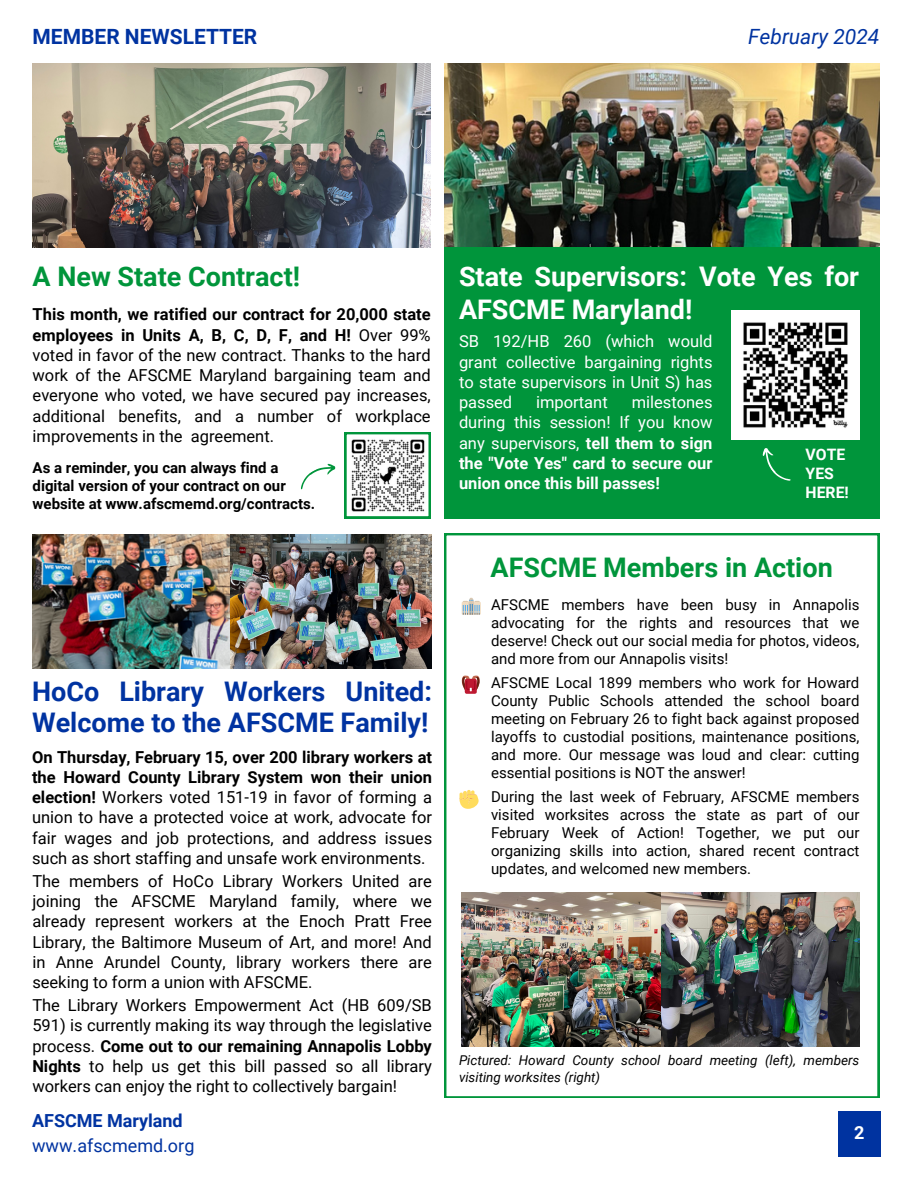
<style>
.page{position:relative;width:918px;height:1188px;background:#fff}
.page>*{position:absolute;margin:0;border:0;box-sizing:border-box;transform-origin:0 0}
.t1{font:700 27px/31.5px "Roboto";color:#0033a1}
.t2{font:700 27px/33.8px "Roboto";color:#fff}
.t3{font:700 27px "Roboto";color:#00953b}
.t4{font:700 21px "Roboto";color:#0033a1}
.t5{font:italic 21px "Roboto";color:#0033a1}
.t6{font:18px/24.8px "Roboto";color:#0033a1}
.t7{font:700 18px "Roboto";color:#fff}
.t8{font:16.5px/20.2px "Roboto";color:#000;text-align:justify}
.t9{font:700 16.5px/20.2px "Roboto";color:#fff;text-align:justify}
.t10{font:16.5px/20.2px "Roboto";color:#fff;text-align:justify}
.t11{font:700 15.75px/19.2px "Roboto";color:#fff}
.t12{font:15px/18px "Roboto";color:#000;text-align:justify}
.t13{font:700 15px/18px "Roboto";color:#000}
.t14{font:italic 13.5px/16.8px "Roboto";color:#000}
.s1{font-weight:700}
.s2{font-weight:400}
</style>
<div class="page">
<div style="left:838px;top:1111px;width:43px;height:45px;background:#0033a0"></div>
<svg style="left:444px;top:533px;width:436px;height:565px"></svg>
<div style="left:444px;top:63px;width:436px;height:455px;background:#00953b"></div>
<img style="left:444px;top:63px;width:436px;height:184px">
<img style="left:32px;top:535px;width:399px;height:134px">
<svg style="left:462px;top:602px;width:19px;height:13px"></svg>
<svg style="left:463px;top:598px;width:17px;height:17px"></svg>
<div style="left:465px;top:679px;width:12px;height:15px;background:#be1931;border-radius:2px"></div>
<svg style="left:460px;top:676px;width:22px;height:15px"></svg>
<img style="left:33px;top:63px;width:398px;height:185px">
<svg style="left:344px;top:432px;width:87px;height:86px"></svg>
<svg style="left:301px;top:463px;width:35px;height:27px"></svg>
<svg style="left:460px;top:790px;width:19px;height:19px"></svg>
<img style="left:462px;top:893px;width:398px;height:154px">
<img style="left:731px;top:311px;width:128px;height:128px">
<svg style="left:762px;top:448px;width:29px;height:33px"></svg>
<h5 class="t4" style="left:33px;top:24px;width:226px">MEMBER NEWSLETTER</h5>
<h1 class="t5" style="left:748px;top:25px;width:133px">February 2024</h1>
<h4 class="t3" style="left:33px;top:261px;width:269px">A New State Contract!</h4>
<h4 class="t8" style="left:33px;top:305px;width:400px"><span class="s1">This month, we ratified our contract for 20,000 state employees in Units A, B, C, D, F, and H!</span> Over 99% voted in favor of the new contract. Thanks to the hard work of the AFSCME Maryland bargaining team and everyone who voted, we have secured pay increases, additional benefits, and a number of workplace improvements in the agreement.</h4>
<h1 class="t13" style="left:33px;top:459px;width:284px">As a reminder, you can always find a digital version of your contract on our website at www.afscmemd.org/contracts.</h1>
<p class="t1" style="left:32px;top:676px;width:402px">HoCo Library Workers United:<br>Welcome to the AFSCME Family!</p>
<p class="t8" style="left:32px;top:747px;width:402px"><span class="s1">On Thursday, February 15, over 200 library workers at the Howard County Library System won their union election!</span> Workers voted 151-19 in favor of forming a union to have a protected voice at work, advocate for fair wages and job protections, and address issues such as short staffing and unsafe work environments.</p>
<p class="t8" style="left:32px;top:871px;width:401px">The members of HoCo Library Workers United are joining the AFSCME Maryland family, where we already represent workers at the Enoch Pratt Free Library, the Baltimore Museum of Art, and more! And in Anne Arundel County, library workers there are seeking to form a union with AFSCME.</p>
<h4 class="t8" style="left:32px;top:995px;width:401px">The Library Workers Empowerment Act (HB 609/SB 591) is currently making its way through the legislative process. <span class="s1">Come out to our remaining Annapolis Lobby Nights</span> to help us get this bill passed so all library workers can enjoy the right to collectively bargain!</h4>
<p class="t6" style="left:32px;top:1108px;width:164px"><span class="s1">AFSCME Maryland </span>www.afscmemd.org</p>
<p class="t2" style="left:459px;top:260px;width:402px">State Supervisors: Vote Yes for<br>AFSCME Maryland!</p>
<p class="t10" style="left:459px;top:332px;width:255px">SB 192/HB 260 (which would grant collective bargaining rights to state supervisors in Unit S) has passed</p>
<p class="t9" style="left:459px;top:392px;width:255px;text-indent:173px"><span class="s2">milestones during this session! If you know any supervisors,</span> tell them to sign the "Vote Yes" card to secure our union once this bill passes!</p>
<p class="t10" style="left:536px;top:392px;width:73px">important</p>
<p class="t11" style="left:806px;top:445px;width:45px">VOTE<br>YES<br>HERE!</p>
<p class="t3" style="left:491px;top:552px;width:344px">AFSCME Members in Action</p>
<h1 class="t12" style="left:491px;top:596px;width:370px">AFSCME members have been busy in Annapolis advocating for the rights and resources that we deserve! Check out our social media for photos, videos, and more from our Annapolis visits!</h1>
<h4 class="t12" style="left:491px;top:674px;width:370px">AFSCME Local 1899 members who work for Howard County Public Schools attended the school board meeting on February 26 to fight back against proposed layoffs to custodial positions, maintenance positions, and more. Our message was loud and clear: cutting essential positions is NOT the answer!</h4>
<p class="t12" style="left:491px;top:788px;width:370px">During the last week of February, AFSCME members visited worksites across the state as part of our February Week of Action! Together, we put our organizing skills into action, shared recent contract updates, and welcomed new members.</p>
<p class="t14" style="left:459px;top:1052px;width:402px">Pictured: Howard County school board meeting (left), members visiting worksites (right)</p>
<h4 class="t7" style="left:854px;top:1122px;width:12px">2</h4>
</div>
